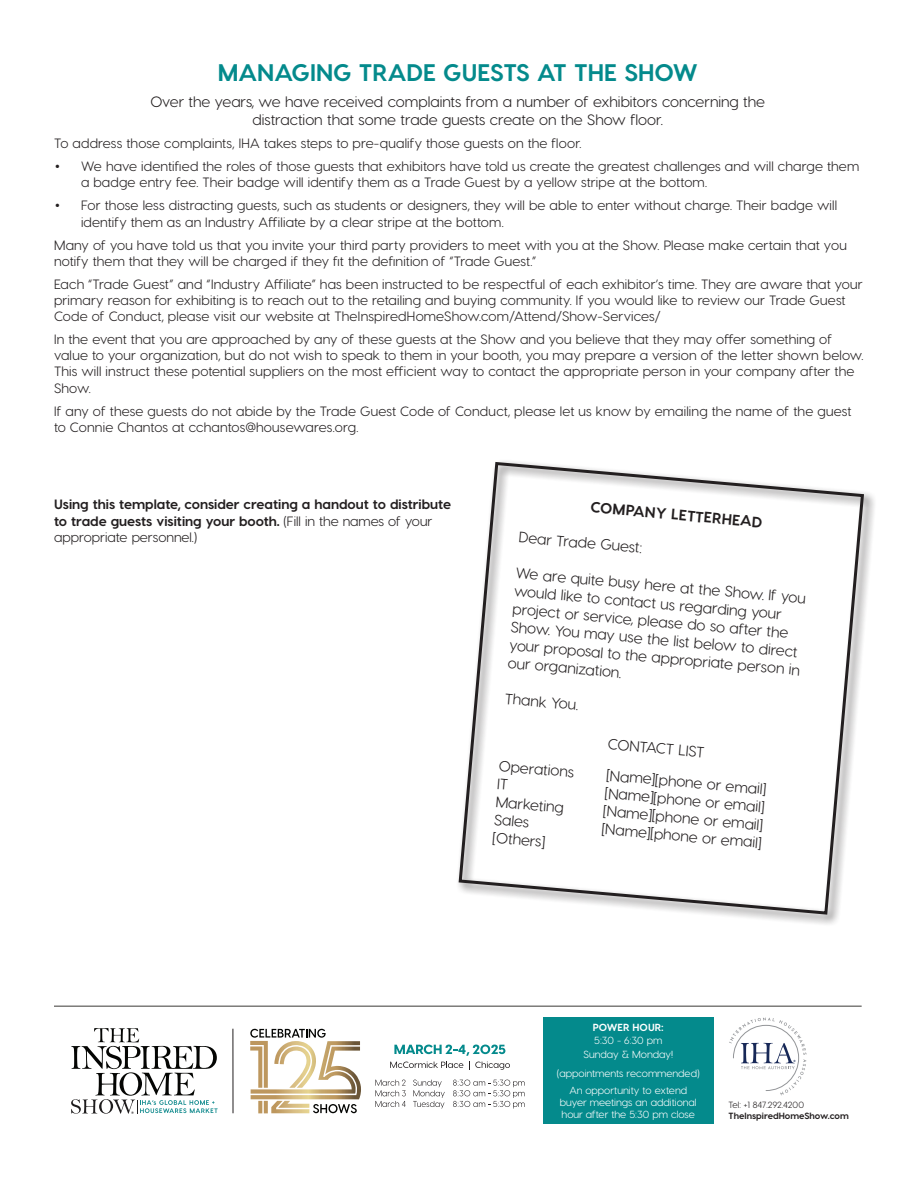
<style>
.page{position:relative;width:918px;height:1188px;background:#fff}
.page>*{position:absolute;margin:0;border:0;box-sizing:border-box;transform-origin:0 0}
.Header_1{font:700 24px "Visby CF";color:#048a8c}
.Paragraph_Style_1{font:15px/18px "Visby CF";color:#231f20;text-align:center}
.Paragraph_Style_1-2{font:700 15px "Visby CF";color:#231f20}
.Paragraph_Style_1-3{font:13.5px/16.2px "Visby CF";letter-spacing:.01em;color:#231f20}
.Paragraph_Style_1-4{font:700 13.5px/16.2px "Visby CF";color:#231f20}
.t1{font:10.35px/14.5px "Visby CF";color:#fff;text-align:center}
.t2{font:700 10.35px "Visby CF";color:#fff}
.t3{font:700 9px "Visby CF";color:#231f20}
.t4{font:9px "Visby CF";color:#231f20}
.s1{font-family:"Colonna"}
.s2{font-weight:400}
</style>
<div class="page">
<hr style="left:54px;top:1005px;width:808px;height:2px;background:#7c7b79">
<div style="left:543px;top:1017px;width:170px;height:107px;background:#048a8c"></div>
<svg style="left:729px;top:1017px;width:78px;height:79px"></svg>
<svg style="left:390px;top:1045px;width:120px;height:25px"></svg>
<svg style="left:375px;top:1080px;width:31px;height:27px"></svg>
<svg style="left:413px;top:1080px;width:32px;height:29px"></svg>
<svg style="left:453px;top:1080px;width:72px;height:29px"></svg>
<svg style="left:71px;top:1028px;width:147px;height:86px"></svg>
<hr style="left:233px;top:1029px;width:1px;height:84px;background:#211d1e">
<svg style="left:250px;top:1029px;width:111px;height:84px"></svg>
<div style="left:456px;top:459px;width:420px;height:468px;background:#231f20;opacity:.75"></div>
<svg style="left:457px;top:460px;width:409px;height:456px"></svg>
<svg style="left:498px;top:778px;width:10px;height:12px"></svg>
<p class="Header_1" style="left:218px;top:57px;width:482px">MANAGING TRADE GUESTS AT THE SHOW</p>
<p class="Paragraph_Style_1" style="left:151px;top:93px;width:616px">Over the years, we have received complaints from a number of exhibitors concerning the distraction that some trade guests create on the Show floor.</p>
<p class="Paragraph_Style_1-3" style="left:54px;top:135px;width:529px">To address those complaints, IHA takes steps to pre-qualify those guests on the floor.</p>
<p class="Paragraph_Style_1-3" style="left:81px;top:158px;width:780px;text-indent:-27px"><span class="s1">•</span> We have identified the roles of those guests that exhibitors have told us create the greatest challenges and will charge them a badge entry fee. Their badge will identify them as a Trade Guest by a yellow stripe at the bottom.</p>
<p class="Paragraph_Style_1-3" style="left:81px;top:197px;width:758px;text-indent:-27px"><span class="s1">•</span> For those less distracting guests, such as students or designers, they will be able to enter without charge. Their badge will identify them as an Industry Affiliate by a clear stripe at the bottom.</p>
<p class="Paragraph_Style_1-3" style="left:54px;top:237px;width:794px">Many of you have told us that you invite your third party providers to meet with you at the Show. Please make certain that you notify them that they will be charged if they fit the definition of “Trade Guest.”</p>
<p class="Paragraph_Style_1-3" style="left:54px;top:276px;width:810px">Each “Trade Guest” and “Industry Affiliate” has been instructed to be respectful of each exhibitor’s time. They are aware that your primary reason for exhibiting is to reach out to the retailing and buying community. If you would like to review our Trade Guest<br>Code of Conduct, please visit our website at TheInspiredHomeShow.com/Attend/Show-Services/</p>
<p class="Paragraph_Style_1-3" style="left:54px;top:331px;width:811px">In the event that you are approached by any of these guests at the Show and you believe that they may offer something of value to your organization, but do not wish to speak to them in your booth, you may prepare a version of the letter shown below.<br>This will instruct these potential suppliers on the most efficient way to contact the appropriate person in your company after the Show.</p>
<p class="Paragraph_Style_1-3" style="left:54px;top:403px;width:799px">If any of these guests do not abide by the Trade Guest Code of Conduct, please let us know by emailing the name of the guest to Connie Chantos at cchantos@housewares.org.</p>
<p class="Paragraph_Style_1-4" style="left:54px;top:496px;width:399px">Using this template, consider creating a handout to distribute to trade guests visiting your booth. <span class="s2">(Fill in the names of your appropriate personnel.)</span></p>
<p class="Paragraph_Style_1-2" style="left:591px;top:498px;width:174px;rotate:5deg">COMPANY LETTERHEAD</p>
<p class="Paragraph_Style_1" style="left:520px;top:528px;width:125px;rotate:5deg">Dear Trade Guest:</p>
<p class="Paragraph_Style_1" style="left:517px;top:564px;width:293px;text-align:left;rotate:5deg">We are quite busy here at the Show. If you would like to contact us regarding your project or service, please do so after the Show. You may use the list below to direct your proposal to the appropriate person in our organization.</p>
<p class="Paragraph_Style_1" style="left:506px;top:689px;width:75px;rotate:5deg">Thank You.</p>
<p class="Paragraph_Style_1" style="left:609px;top:734px;width:98px;rotate:5deg">CONTACT LIST</p>
<p class="Paragraph_Style_1" style="left:500px;top:757px;width:77px;rotate:5deg">Operations</p>
<p class="Paragraph_Style_1" style="left:607px;top:766px;width:162px;rotate:5deg">[Name][phone or email]</p>
<p class="Paragraph_Style_1" style="left:606px;top:784px;width:162px;rotate:5deg">[Name][phone or email]</p>
<p class="Paragraph_Style_1" style="left:497px;top:792px;width:70px;rotate:5deg">Marketing</p>
<p class="Paragraph_Style_1" style="left:604px;top:802px;width:162px;rotate:5deg">[Name][phone or email]</p>
<p class="Paragraph_Style_1" style="left:495px;top:810px;width:36px;rotate:5deg">Sales</p>
<p class="Paragraph_Style_1" style="left:603px;top:820px;width:162px;rotate:5deg">[Name][phone or email]</p>
<p class="Paragraph_Style_1" style="left:493px;top:828px;width:54px;rotate:5deg">[Others]</p>
<p class="t2" style="left:593px;top:1021px;width:72px">POWER HOUR:</p>
<p class="t1" style="left:583px;top:1033px;width:91px">5:30 - 6:30 pm<br>Sunday &amp; Monday!</p>
<p class="t1" style="left:557px;top:1065px;width:144px;line-height:16.6px">(appointments recommended)<br>An opportunity to extend</p>
<p class="t1" style="left:560px;top:1096px;width:139px;line-height:12.3px;text-align:left">buyer meetings an additional hour after the 5:30 pm close</p>
<p class="t4" style="left:729px;top:1100px;width:77px">Tel: +1 847.292.4200</p>
<p class="t3" style="left:729px;top:1110px;width:122px">TheInspiredHomeShow.com</p>
</div>
